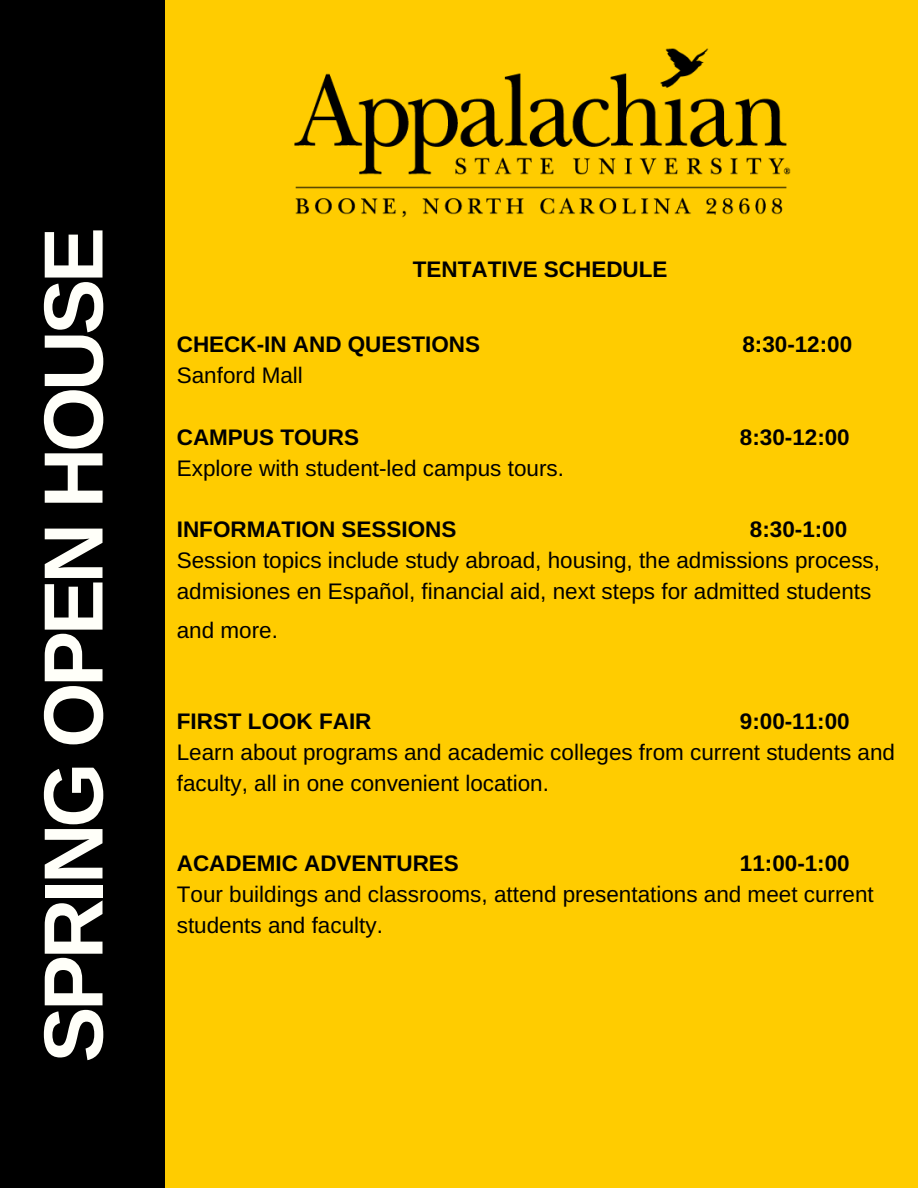
<style>
.page{position:relative;width:918px;height:1188px;background:#fc0}
.page>*{position:absolute;margin:0;border:0;box-sizing:border-box;transform-origin:0 0}
.t1{font:700 84px "Arimo";letter-spacing:-.05em;color:#fffff9}
.t2{font:22.5px/30.8px "Arimo";color:#000}
.t3{font:700 22.5px "Arimo";color:#000}
</style>
<div class="page">
<div style="left:0;top:0;width:165px;height:1188px;background:#000"></div>
<img style="left:294px;top:48px;width:497px;height:170px">
<h1 class="t1" style="left:26px;top:1063px;width:837px;rotate:-90deg">SPRING OPEN HOUSE</h1>
<p class="t3" style="left:413px;top:256px;width:256px">TENTATIVE SCHEDULE</p>
<p class="t3" style="left:177px;top:332px;width:305px">CHECK-IN AND QUESTIONS</p>
<p class="t3" style="left:742px;top:332px;width:111px">8:30-12:00</p>
<p class="t2" style="left:177px;top:360px;width:128px">Sanford Mall</p>
<p class="t3" style="left:177px;top:424px;width:184px">CAMPUS TOURS</p>
<p class="t3" style="left:740px;top:424px;width:111px">8:30-12:00</p>
<p class="t2" style="left:177px;top:452px;width:389px">Explore with student-led campus tours.</p>
<p class="t3" style="left:177px;top:517px;width:281px">INFORMATION SESSIONS</p>
<p class="t3" style="left:750px;top:517px;width:99px">8:30-1:00</p>
<p class="t2" style="left:177px;top:545px;width:705px">Session topics include study abroad, housing, the admissions process, admisiones en Español, financial aid, next steps for admitted students</p>
<p class="t2" style="left:177px;top:615px;width:103px">and more.</p>
<p class="t3" style="left:177px;top:709px;width:196px">FIRST LOOK FAIR</p>
<p class="t3" style="left:740px;top:709px;width:111px">9:00-11:00</p>
<p class="t2" style="left:177px;top:737px;width:720px">Learn about programs and academic colleges from current students and faculty, all in one convenient location.</p>
<p class="t3" style="left:177px;top:851px;width:284px">ACADEMIC ADVENTURES</p>
<p class="t3" style="left:740px;top:851px;width:111px">11:00-1:00</p>
<p class="t2" style="left:177px;top:879px;width:698px">Tour buildings and classrooms, attend presentations and meet current students and faculty.</p>
</div>
